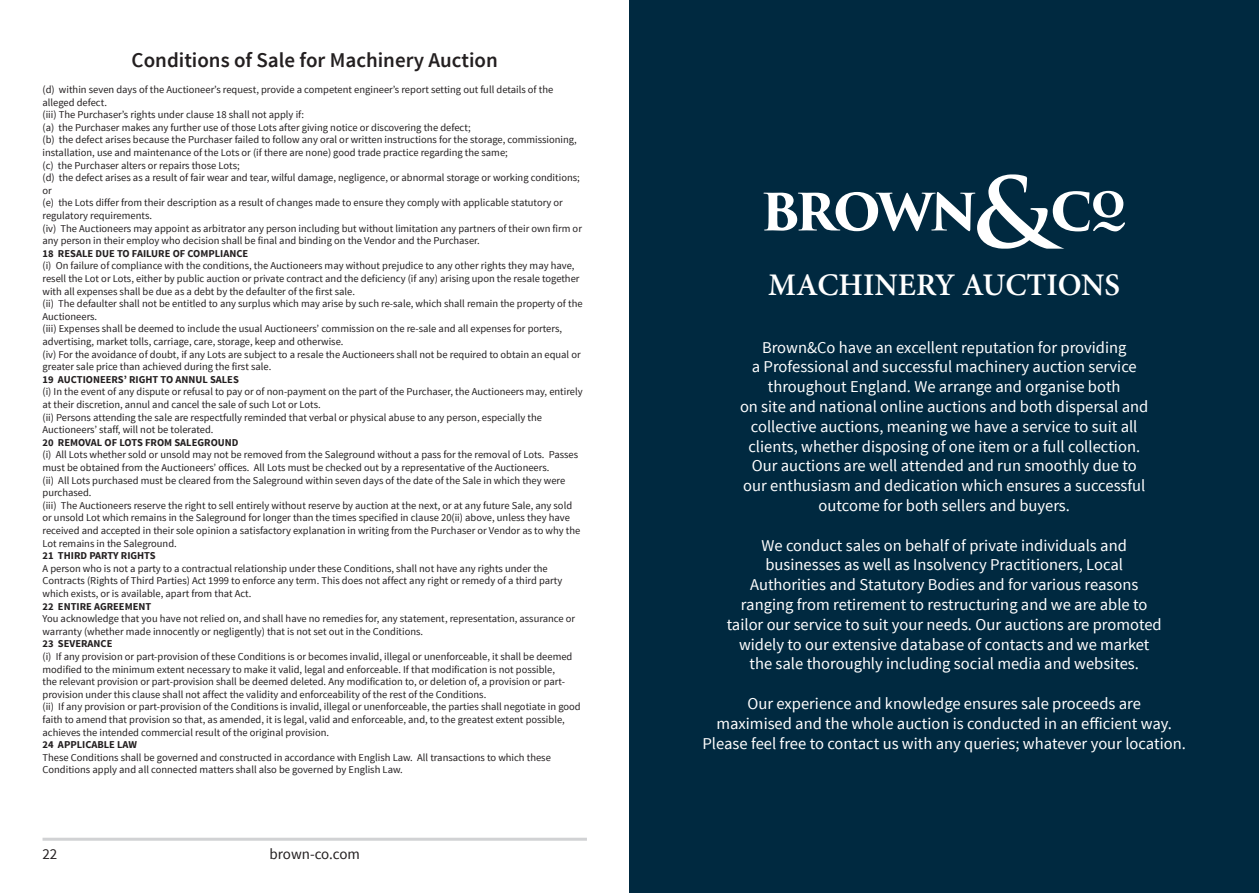
<style>
.page{position:relative;width:1259px;height:893px;background:#fff}
.page>*{position:absolute;margin:0;border:0;box-sizing:border-box;transform-origin:0 0}
.t1{font:600 31.5px "Minion Pro";color:#fff}
.t2{font:600 21px "Source Sans Pro";color:#231f20}
.t3{font:16.5px/19.8px "Source Sans Pro";color:#fff;text-align:center}
.t4{font:15px "Source Sans Pro";color:#231f20}
.t5{font:10.5px/12.6px "Source Sans Pro";color:#231f20}
.t6{font:700 10.5px "Source Sans Pro";color:#231f20}
</style>
<div class="page">
<div style="left:629px;top:0;width:630px;height:893px;background:#002940"></div>
<svg style="left:763px;top:174px;width:362px;height:75px"></svg>
<hr style="left:43px;top:838px;width:544px;height:3px;background:#d1d2d4">
<h2 class="t2" style="left:132px;top:47px;width:368px">Conditions of Sale for Machinery Auction</h2>
<p class="t5" style="left:43px;top:83px;width:541px">(d) within seven days of the Auctioneer’s request, provide a competent engineer’s report setting out full details of the alleged defect.<br>(iii) The Purchaser’s rights under clause 18 shall not apply if:<br>(a) the Purchaser makes any further use of those Lots after giving notice or discovering the defect;<br>(b) the defect arises because the Purchaser failed to follow any oral or written instructions for the storage, commissioning, installation, use and maintenance of the Lots or (if there are none) good trade practice regarding the same;<br>(c) the Purchaser alters or repairs those Lots;<br>(d) the defect arises as a result of fair wear and tear, wilful damage, negligence, or abnormal storage or working conditions; or<br>(e) the Lots differ from their description as a result of changes made to ensure they comply with applicable statutory or regulatory requirements.<br>(iv) The Auctioneers may appoint as arbitrator any person including but without limitation any partners of their own firm or any person in their employ who decision shall be final and binding on the Vendor and the Purchaser.</p>
<p class="t6" style="left:43px;top:246px;width:207px">18 RESALE DUE TO FAILURE OF COMPLIANCE</p>
<p class="t5" style="left:43px;top:260px;width:541px">(i) On failure of compliance with the conditions, the Auctioneers may without prejudice to any other rights they may have, resell the Lot or Lots, either by public auction or private contract and the deficiency (if any) arising upon the resale together with all expenses shall be due as a debt by the defaulter of the first sale.<br>(ii) The defaulter shall not be entitled to any surplus which may arise by such re-sale, which shall remain the property of the Auctioneers.<br>(iii) Expenses shall be deemed to include the usual Auctioneers’ commission on the re-sale and all expenses for porters, advertising, market tolls, carriage, care, storage, keep and otherwise.<br>(iv) For the avoidance of doubt, if any Lots are subject to a resale the Auctioneers shall not be required to obtain an equal or greater sale price than achieved during the first sale.</p>
<p class="t6" style="left:43px;top:372px;width:198px">19 AUCTIONEERS’ RIGHT TO ANNUL SALES</p>
<p class="t5" style="left:43px;top:386px;width:542px">(i) In the event of any dispute or refusal to pay or of non-payment on the part of the Purchaser, the Auctioneers may, entirely at their discretion, annul and cancel the sale of such Lot or Lots.<br>(ii) Persons attending the sale are respectfully reminded that verbal or physical abuse to any person, especially the Auctioneers’ staff, will not be tolerated.</p>
<p class="t6" style="left:43px;top:435px;width:197px">20 REMOVAL OF LOTS FROM SALEGROUND</p>
<p class="t5" style="left:43px;top:449px;width:539px">(i) All Lots whether sold or unsold may not be removed from the Saleground without a pass for the removal of Lots. Passes must be obtained from the Auctioneers’ offices. All Lots must be checked out by a representative of the Auctioneers.<br>(ii) All Lots purchased must be cleared from the Saleground within seven days of the date of the Sale in which they were purchased.<br>(iii) The Auctioneers reserve the right to sell entirely without reserve by auction at the next, or at any future Sale, any sold or unsold Lot which remains in the Saleground for longer than the times specified in clause 20(ii) above, unless they have received and accepted in their sole opinion a satisfactory explanation in writing from the Purchaser or Vendor as to why the Lot remains in the Saleground.</p>
<p class="t6" style="left:43px;top:549px;width:115px">21 THIRD PARTY RIGHTS</p>
<p class="t5" style="left:43px;top:562px;width:521px">A person who is not a party to a contractual relationship under these Conditions, shall not have any rights under the<br>Contracts (Rights of Third Parties) Act 1999 to enforce any term. This does not affect any right or remedy of a third party which exists, or is available, apart from that Act.</p>
<p class="t6" style="left:43px;top:599px;width:110px">22 ENTIRE AGREEMENT</p>
<p class="t5" style="left:43px;top:613px;width:534px">You acknowledge that you have not relied on, and shall have no remedies for, any statement, representation, assurance or warranty (whether made innocently or negligently) that is not set out in the Conditions.</p>
<p class="t6" style="left:43px;top:637px;width:71px">23 SEVERANCE</p>
<p class="t5" style="left:43px;top:650px;width:540px">(i) If any provision or part-provision of these Conditions is or becomes invalid, illegal or unenforceable, it shall be deemed modified to the minimum extent necessary to make it valid, legal and enforceable. If that modification is not possible,<br>the relevant provision or part-provision shall be deemed deleted. Any modification to, or deletion of, a provision or part&shy;provision under this clause shall not affect the validity and enforceability of the rest of the Conditions.<br>(ii) If any provision or part-provision of the Conditions is invalid, illegal or unenforceable, the parties shall negotiate in good faith to amend that provision so that, as amended, it is legal, valid and enforceable, and, to the greatest extent possible, achieves the intended commercial result of the original provision.</p>
<p class="t6" style="left:43px;top:738px;width:96px">24 APPLICABLE LAW</p>
<p class="t5" style="left:43px;top:751px;width:510px">These Conditions shall be governed and constructed in accordance with English Law. All transactions to which these<br>Conditions apply and all connected matters shall also be governed by English Law.</p>
<h3 class="t4" style="left:43px;top:845px;width:16px">22</h3>
<h3 class="t4" style="left:269px;top:845px;width:92px">brown-co.com</h3>
<h1 class="t1" style="left:768px;top:263px;width:353px">MACHINERY AUCTIONS</h1>
<p class="t3" style="left:740px;top:338px;width:410px">Brown&amp;Co have an excellent reputation for providing<br>a Professional and successful machinery auction service throughout England. We arrange and organise both<br>on site and national online auctions and both dispersal and collective auctions, meaning we have a service to suit all clients, whether disposing of one item or a full collection.<br>Our auctions are well attended and run smoothly due to our enthusiasm and dedication which ensures a successful outcome for both sellers and buyers.</p>
<p class="t3" style="left:726px;top:536px;width:436px">We conduct sales on behalf of private individuals and businesses as well as Insolvency Practitioners, Local Authorities and Statutory Bodies and for various reasons ranging from retirement to restructuring and we are able to tailor our service to suit your needs. Our auctions are promoted widely to our extensive database of contacts and we market the sale thoroughly including social media and websites.</p>
<h3 class="t3" style="left:702px;top:694px;width:485px">Our experience and knowledge ensures sale proceeds are<br>maximised and the whole auction is conducted in an efficient way.<br>Please feel free to contact us with any queries; whatever your location.</h3>
</div>
